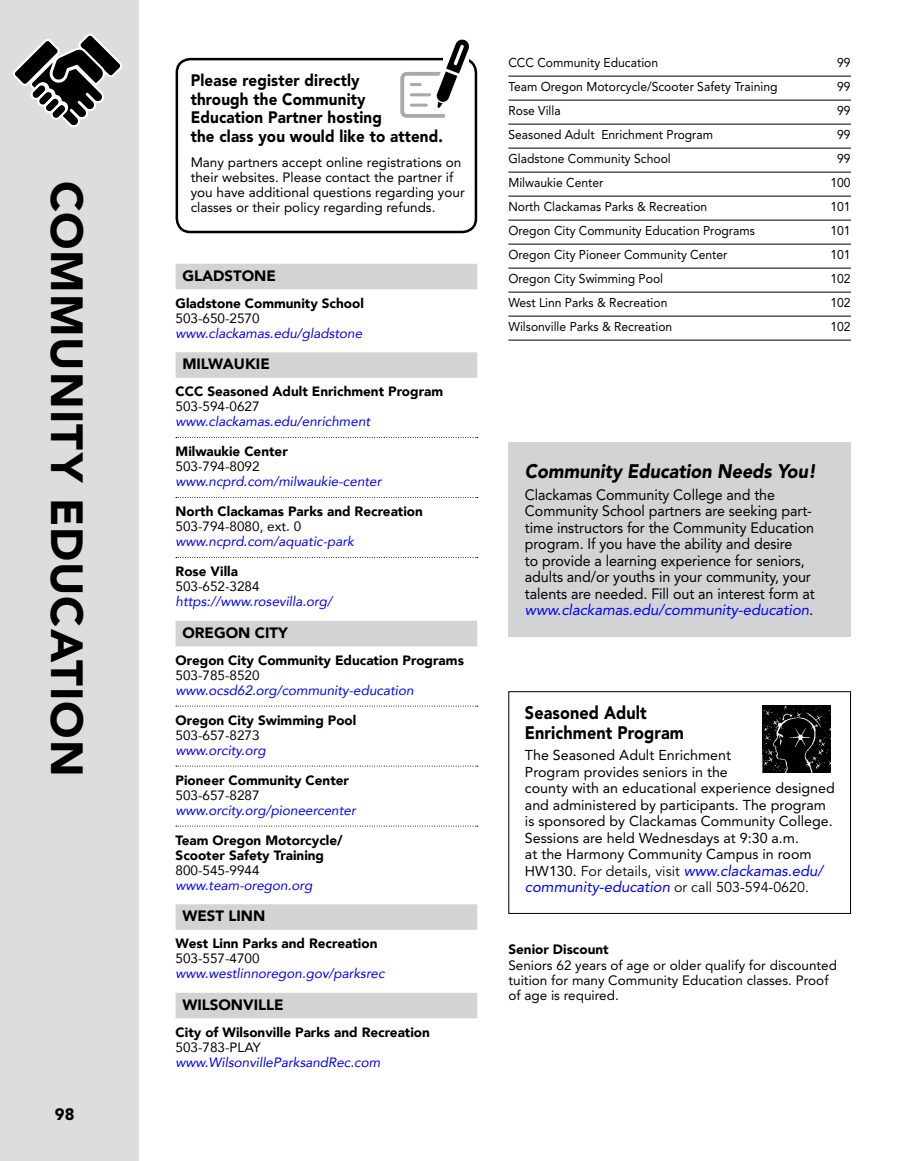
<style>
.page{position:relative;width:905px;height:1161px;background:#fff}
.page>*{position:absolute;margin:0;border:0;box-sizing:border-box;transform-origin:0 0}
.t1{font:900 45px "Avenir";letter-spacing:.025em;color:#000}
.t2{font:italic 900 19.5px "Avenir LT Std";color:#000;scale:.92 1}
.t3{font:900 18px/19.5px "Avenir LT Std";letter-spacing:.005em;color:#000;scale:.9 1}
.t4{font:900 16.5px/18.9px "Avenir LT Std";letter-spacing:.01em;color:#000;scale:.92 1}
.t5{font:900 16.5px "Avenir LT Std";letter-spacing:.01em;color:#000}
.t6{font:15px/16.5px "Avenir LT Std";letter-spacing:-.005em;color:#000;scale:.95 1}
.t7{font:italic 15px/16.5px "Avenir LT Std";letter-spacing:-.005em;color:#00f}
.t8{font:900 15px "Avenir";color:#000}
.t9{font:14.25px/16.5px "Avenir LT Std";color:#000}
.t10{font:900 13.5px/15px "Avenir";color:#000}
.t11{font:italic 13.5px "Avenir";color:#00f}
.t12{font:13.5px/15px "Avenir LT Std";color:#000}
.t13{font:13.5px "Avenir";color:#000}
.t14{font:900 13.5px "Avenir LT Std";color:#000}
.t15{font:12.75px "Avenir LT Std";color:#000;scale:.95 1}
.s1{font-family:"Avenir Next Condensed";font-weight:700}
.s2{font-style:italic;color:#00f}
.s3{font-style:italic}
.s4{font-style:normal;font-size:14.25px;color:#000}
</style>
<div class="page">
<hr style="left:508px;top:76px;width:342px;height:1px;background:#000">
<hr style="left:508px;top:100px;width:342px;height:1px;background:#000">
<hr style="left:508px;top:124px;width:342px;height:1px;background:#000">
<hr style="left:508px;top:148px;width:342px;height:1px;background:#000">
<hr style="left:508px;top:172px;width:342px;height:1px;background:#000">
<hr style="left:508px;top:196px;width:342px;height:1px;background:#000">
<hr style="left:508px;top:220px;width:342px;height:1px;background:#000">
<hr style="left:508px;top:244px;width:342px;height:1px;background:#000">
<hr style="left:508px;top:268px;width:342px;height:1px;background:#000">
<hr style="left:508px;top:292px;width:342px;height:1px;background:#000">
<hr style="left:508px;top:316px;width:342px;height:1px;background:#000">
<hr style="left:508px;top:340px;width:342px;height:1px;background:#000">
<div style="left:508px;top:442px;width:342px;height:195px;background:#d1d3d4"></div>
<div style="left:508px;top:691px;width:342px;height:223px;border:1px solid #000"></div>
<img style="left:762px;top:706px;width:68px;height:67px">
<div style="left:175px;top:58px;width:302px;height:175px;border:3px solid #000;border-radius:14px"></div>
<svg style="left:400px;top:39px;width:70px;height:79px"></svg>
<div style="left:175px;top:264px;width:302px;height:25px;background:#d1d3d4"></div>
<div style="left:175px;top:352px;width:302px;height:26px;background:#d1d3d4"></div>
<svg style="left:176px;top:437px;width:302px;height:1px"></svg>
<svg style="left:176px;top:497px;width:302px;height:1px"></svg>
<svg style="left:176px;top:557px;width:302px;height:1px"></svg>
<div style="left:175px;top:621px;width:302px;height:25px;background:#d1d3d4"></div>
<svg style="left:176px;top:706px;width:302px;height:1px"></svg>
<svg style="left:176px;top:766px;width:302px;height:1px"></svg>
<svg style="left:176px;top:826px;width:302px;height:1px"></svg>
<div style="left:175px;top:904px;width:302px;height:26px;background:#d1d3d4"></div>
<div style="left:175px;top:993px;width:302px;height:25px;background:#d1d3d4"></div>
<div style="left:0;top:0;width:139px;height:1161px;background:#dcddde"></div>
<svg style="left:13px;top:33px;width:109px;height:94px"></svg>
<h1 class="t1" style="left:105px;top:181px;width:597px;rotate:90deg">COMMUNITY EDUCATION</h1>
<p class="t5" style="left:55px;top:1104px;width:21px">98</p>
<p class="t4" style="left:191px;top:70px;width:276px">Please register directly<br>through the Community<br>Education Partner hosting<br>the class you would like to attend<span class="s1">.</span></p>
<p class="t12" style="left:191px;top:155px;width:275px">Many partners accept online registrations on their websites. Please contact the partner if you have additional questions regarding your classes or their policy regarding refunds.</p>
<p class="t8" style="left:182px;top:263px;width:95px">GLADSTONE</p>
<p class="t10" style="left:175px;top:295px;width:190px">Gladstone Community School</p>
<p class="t13" style="left:175px;top:307px;width:86px">503-650-2570</p>
<p class="t11" style="left:175px;top:325px;width:188px">www.clackamas.edu/gladstone</p>
<p class="t8" style="left:182px;top:351px;width:89px">MILWAUKIE</p>
<p class="t10" style="left:175px;top:384px;width:269px">CCC Seasoned Adult Enrichment Program</p>
<p class="t13" style="left:175px;top:396px;width:86px">503-594-0627</p>
<p class="t11" style="left:175px;top:414px;width:196px">www.clackamas.edu/enrichment</p>
<p class="t10" style="left:175px;top:444px;width:114px">Milwaukie Center</p>
<p class="t13" style="left:175px;top:456px;width:86px">503-794-8092</p>
<p class="t11" style="left:175px;top:474px;width:207px">www.ncprd.com/milwaukie-center</p>
<p class="t10" style="left:175px;top:504px;width:249px">North Clackamas Parks and Recreation</p>
<p class="t13" style="left:175px;top:516px;width:127px">503-794-8080, ext. 0</p>
<p class="t11" style="left:175px;top:534px;width:180px">www.ncprd.com/aquatic-park</p>
<p class="t10" style="left:175px;top:564px;width:64px">Rose Villa</p>
<p class="t13" style="left:175px;top:576px;width:86px">503-652-3284</p>
<p class="t11" style="left:175px;top:594px;width:158px">https://www.rosevilla.org/</p>
<p class="t8" style="left:182px;top:620px;width:107px">OREGON CITY</p>
<p class="t10" style="left:175px;top:652px;width:290px">Oregon City Community Education Programs</p>
<p class="t13" style="left:175px;top:664px;width:86px">503-785-8520</p>
<p class="t11" style="left:175px;top:682px;width:239px">www.ocsd62.org/community-education</p>
<p class="t10" style="left:175px;top:712px;width:182px">Oregon City Swimming Pool</p>
<p class="t13" style="left:175px;top:724px;width:86px">503-657-8273</p>
<p class="t11" style="left:175px;top:742px;width:92px">www.orcity.org</p>
<p class="t10" style="left:175px;top:772px;width:175px">Pioneer Community Center</p>
<p class="t13" style="left:175px;top:784px;width:86px">503-657-8287</p>
<p class="t11" style="left:175px;top:802px;width:182px">www.orcity.org/pioneercenter</p>
<p class="t10" style="left:175px;top:832px;width:168px">Team Oregon Motorcycle/<br>Scooter Safety Training</p>
<p class="t13" style="left:175px;top:859px;width:86px">800-545-9944</p>
<p class="t11" style="left:175px;top:877px;width:138px">www.team-oregon.org</p>
<p class="t8" style="left:182px;top:903px;width:85px">WEST LINN</p>
<p class="t10" style="left:175px;top:936px;width:203px">West Linn Parks and Recreation</p>
<p class="t13" style="left:175px;top:948px;width:86px">503-557-4700</p>
<p class="t11" style="left:175px;top:966px;width:210px">www.westlinnoregon.gov/parksrec</p>
<p class="t8" style="left:182px;top:992px;width:103px">WILSONVILLE</p>
<p class="t10" style="left:175px;top:1024px;width:256px">City of Wilsonville Parks and Recreation</p>
<p class="t13" style="left:175px;top:1036px;width:87px">503-783-PLAY</p>
<p class="t11" style="left:175px;top:1054px;width:206px">www.WilsonvilleParksandRec.com</p>
<p class="t15" style="left:508px;top:56px;width:159px">CCC Community Education</p>
<p class="t15" style="left:837px;top:56px;width:16px">99</p>
<p class="t15" style="left:508px;top:80px;width:285px">Team Oregon Motorcycle/Scooter Safety Training</p>
<p class="t15" style="left:837px;top:80px;width:16px">99</p>
<p class="t15" style="left:508px;top:104px;width:57px">Rose Villa</p>
<p class="t15" style="left:837px;top:104px;width:16px">99</p>
<p class="t15" style="left:508px;top:128px;width:217px">Seasoned Adult Enrichment Program</p>
<p class="t15" style="left:837px;top:128px;width:16px">99</p>
<p class="t15" style="left:508px;top:152px;width:172px">Gladstone Community School</p>
<p class="t15" style="left:837px;top:152px;width:16px">99</p>
<p class="t15" style="left:508px;top:176px;width:102px">Milwaukie Center</p>
<p class="t15" style="left:830px;top:176px;width:23px">100</p>
<p class="t15" style="left:508px;top:200px;width:211px">North Clackamas Parks &amp; Recreation</p>
<p class="t15" style="left:830px;top:200px;width:23px">101</p>
<p class="t15" style="left:508px;top:224px;width:261px">Oregon City Community Education Programs</p>
<p class="t15" style="left:830px;top:224px;width:23px">101</p>
<p class="t15" style="left:508px;top:248px;width:232px">Oregon City Pioneer Community Center</p>
<p class="t15" style="left:830px;top:248px;width:23px">101</p>
<p class="t15" style="left:508px;top:272px;width:164px">Oregon City Swimming Pool</p>
<p class="t15" style="left:830px;top:272px;width:23px">102</p>
<p class="t15" style="left:508px;top:296px;width:169px">West Linn Parks &amp; Recreation</p>
<p class="t15" style="left:830px;top:296px;width:23px">102</p>
<p class="t15" style="left:508px;top:320px;width:174px">Wilsonville Parks &amp; Recreation</p>
<p class="t15" style="left:830px;top:320px;width:23px">102</p>
<h2 class="t2" style="left:525px;top:459px;width:318px">Community Education Needs You!</h2>
<p class="t6" style="left:525px;top:486px;width:306px">Clackamas Community College and the Community School partners are seeking part&shy;time instructors for the Community Education program. If you have the ability and desire<br>to provide a learning experience for seniors, adults and/or youths in your community, your talents are needed. Fill out an interest form at <span class="s2">www.clackamas.edu/community-education</span><span class="s3">.</span></p>
<h3 class="t3" style="left:525px;top:703px;width:178px">Seasoned Adult<br>Enrichment Program</h3>
<p class="t9" style="left:525px;top:747px;width:311px">The Seasoned Adult Enrichment<br>Program provides seniors in the<br>county with an educational experience designed and administered by participants. The program is sponsored by Clackamas Community College.<br>Sessions are held Wednesdays at 9:30 a.m.<br>at the Harmony Community Campus in room</p>
<p class="t7" style="left:525px;top:863px;width:299px"><span class="s4">HW130.</span> <span class="s4">For details, visit</span> www.clackamas.edu/ community-education <span class="s4">or call 503-594-0620.</span></p>
<p class="t14" style="left:508px;top:941px;width:102px">Senior Discount</p>
<p class="t12" style="left:508px;top:958px;width:330px">Seniors 62 years of age or older qualify for discounted tuition for many Community Education classes. Proof of age is required.</p>
</div>
